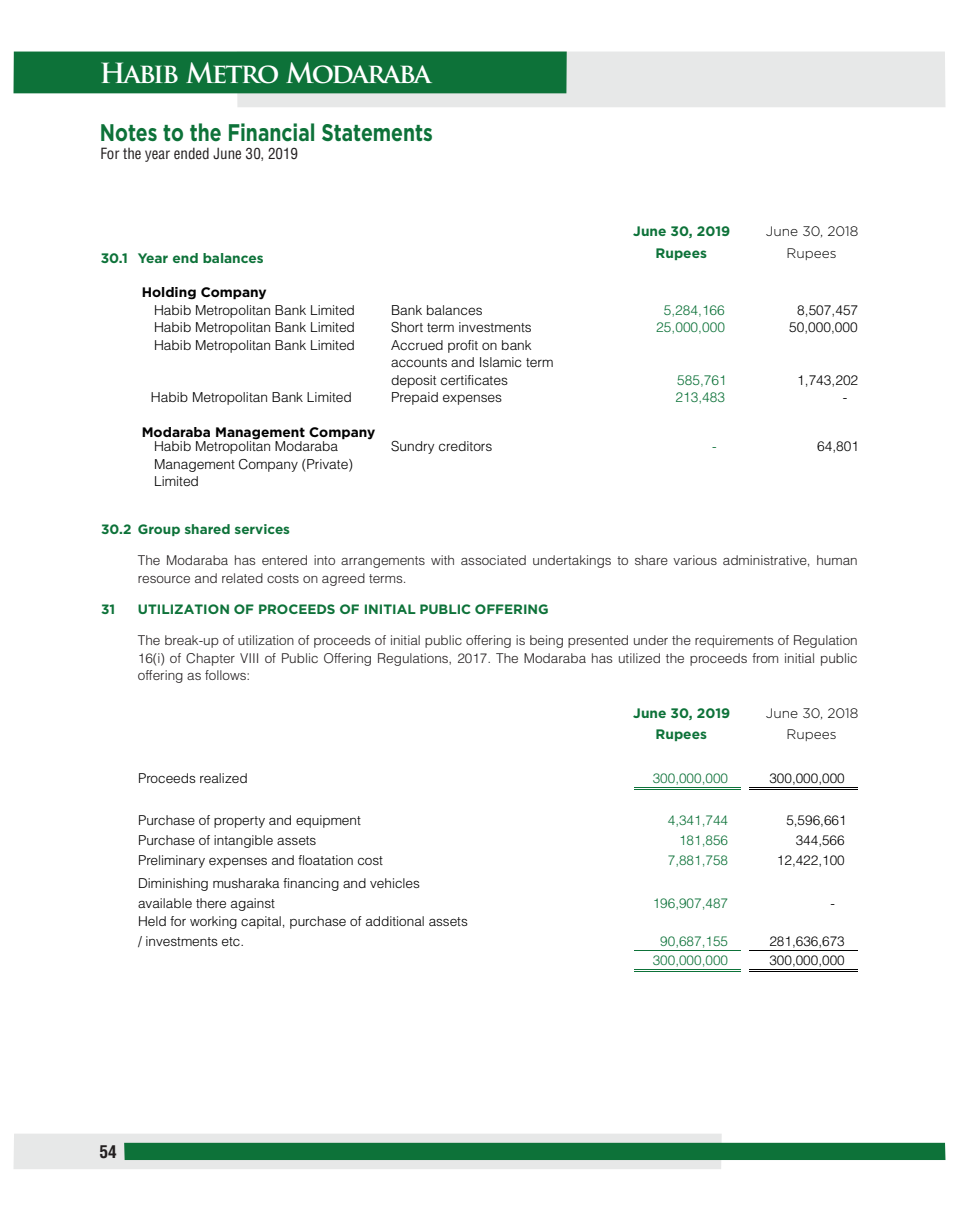
<style>
.page{position:relative;width:959px;height:1229px;background:#fff}
.page>*{position:absolute;margin:0;border:0;box-sizing:border-box;transform-origin:0 0}
.t1{font:700 27px "Trajan Pro";letter-spacing:-.07em;color:#fff}
.t2{font:700 24px "Gotham";color:#0d7239;scale:.81 1}
.t3{font:17.25px "Switzerland Condensed";color:#231f20}
.t4{font:15px "Switzerland Condensed";color:#231f20}
.t5{font:13.65px/17.4px "Switzerland Light";color:#000}
.t6{font:700 13.65px "Gotham";color:#0d7239}
.t7{font:700 13.65px "Gotham";color:#000}
.t8{font:300 13.65px "Gotham";color:#000}
.t9{font:13.65px "Switzerland Light";color:#0d7239}
.t10{font:13.5px/17.7px "Switzerland Light";color:#231f20}
.t11{font:13.5px/20.2px "Switzerland Light";color:#000}
.t12{font:700 13.5px "Gotham";color:#0d7239}
.t13{font:13.5px "Switzerland Light";color:#0d7239}
</style>
<div class="page">
<svg style="left:14px;top:1134px;width:931px;height:35px;background:#8bb79e"></svg>
<div style="left:237px;top:52px;width:708px;height:55px;background:#e7e8e8"></div>
<div style="left:14px;top:52px;width:552px;height:41px;background:#0d7239"></div>
<hr style="left:634px;top:787px;width:107px;height:1px;background:#0d7239">
<hr style="left:634px;top:949px;width:107px;height:1px;background:#0d7239">
<hr style="left:634px;top:968px;width:107px;height:1px;background:#0d7239">
<hr style="left:634px;top:970px;width:107px;height:1px;background:#0d7239">
<hr style="left:749px;top:787px;width:108px;height:1px;background:#000">
<hr style="left:749px;top:789px;width:108px;height:1px;background:#000">
<hr style="left:749px;top:949px;width:108px;height:1px;background:#000">
<hr style="left:749px;top:968px;width:108px;height:1px;background:#000">
<hr style="left:749px;top:970px;width:108px;height:1px;background:#000">
<hr style="left:634px;top:789px;width:107px;height:1px;background:#0d7239">
<h1 class="t1" style="left:99px;top:62px;width:333px">Habib Metro Modaraba</h1>
<h2 class="t2" style="left:100px;top:123px;width:412px">Notes to the Financial Statements</h2>
<p class="t4" style="left:100px;top:144px;width:199px">For the year ended June 30, 2019</p>
<p class="t6" style="left:101px;top:253px;width:164px">30.1 Year end balances</p>
<p class="t7" style="left:142px;top:286px;width:127px">Holding Company</p>
<p class="t5" style="left:154px;top:303px;width:202px">Habib Metropolitan Bank Limited<br>Habib Metropolitan Bank Limited</p>
<p class="t5" style="left:154px;top:338px;width:202px">Habib Metropolitan Bank Limited</p>
<p class="t5" style="left:151px;top:390px;width:202px">Habib Metropolitan Bank Limited</p>
<p class="t7" style="left:142px;top:426px;width:235px">Modaraba Management Company</p>
<p class="t5" style="left:154px;top:439px;width:200px">Habib Metropolitan Modaraba<br>Management Company (Private)<br>Limited</p>
<p class="t5" style="left:391px;top:303px;width:93px">Bank balances</p>
<p class="t5" style="left:391px;top:320px;width:164px">Short term investments<br>Accrued profit on bank accounts and Islamic term deposit certificates<br>Prepaid expenses</p>
<p class="t5" style="left:391px;top:439px;width:103px">Sundry creditors</p>
<p class="t6" style="left:633px;top:226px;width:98px">June 30, 2019</p>
<p class="t8" style="left:765px;top:224px;width:94px">June 30, 2018</p>
<p class="t6" style="left:655px;top:248px;width:53px">Rupees</p>
<p class="t8" style="left:786px;top:245px;width:52px">Rupees</p>
<p class="t9" style="left:664px;top:301px;width:63px">5,284,166</p>
<p class="t5" style="left:797px;top:303px;width:63px">8,507,457</p>
<p class="t9" style="left:656px;top:319px;width:70px">25,000,000</p>
<p class="t5" style="left:789px;top:320px;width:70px">50,000,000</p>
<p class="t9" style="left:677px;top:371px;width:51px">585,761</p>
<p class="t5" style="left:797px;top:373px;width:63px">1,743,202</p>
<p class="t9" style="left:675px;top:389px;width:51px">213,483</p>
<p class="t5" style="left:842px;top:390px;width:6px">-</p>
<p class="t9" style="left:712px;top:438px;width:6px">-</p>
<p class="t5" style="left:817px;top:439px;width:43px">64,801</p>
<p class="t12" style="left:101px;top:523px;width:190px">30.2 Group shared services</p>
<p class="t10" style="left:138px;top:553px;width:721px">The Modaraba has entered into arrangements with associated undertakings to share various administrative, human resource and related costs on agreed terms.</p>
<p class="t12" style="left:101px;top:603px;width:16px">31</p>
<p class="t12" style="left:138px;top:603px;width:412px">UTILIZATION OF PROCEEDS OF INITIAL PUBLIC OFFERING</p>
<p class="t10" style="left:138px;top:632px;width:721px;text-align:justify">The break-up of utilization of proceeds of initial public offering is being presented under the requirements of Regulation 16(i) of Chapter VIII of Public Offering Regulations, 2017. The Modaraba has utilized the proceeds from initial public offering as follows:</p>
<p class="t6" style="left:633px;top:708px;width:98px">June 30, 2019</p>
<p class="t8" style="left:765px;top:705px;width:94px">June 30, 2018</p>
<p class="t6" style="left:655px;top:729px;width:53px">Rupees</p>
<p class="t8" style="left:786px;top:727px;width:52px">Rupees</p>
<p class="t11" style="left:138px;top:770px;width:111px">Proceeds realized</p>
<p class="t13" style="left:652px;top:770px;width:77px">300,000,000</p>
<p class="t11" style="left:769px;top:770px;width:77px">300,000,000</p>
<p class="t11" style="left:138px;top:811px;width:224px">Purchase of property and equipment</p>
<p class="t13" style="left:667px;top:811px;width:62px">4,341,744</p>
<p class="t11" style="left:786px;top:811px;width:62px">5,596,661</p>
<p class="t11" style="left:138px;top:831px;width:180px">Purchase of intangible assets</p>
<p class="t13" style="left:679px;top:831px;width:51px">181,856</p>
<p class="t11" style="left:795px;top:831px;width:51px">344,566</p>
<p class="t11" style="left:138px;top:851px;width:246px">Preliminary expenses and floatation cost</p>
<p class="t13" style="left:667px;top:851px;width:62px">7,881,758</p>
<p class="t11" style="left:777px;top:851px;width:69px">12,422,100</p>
<p class="t13" style="left:652px;top:895px;width:77px">196,907,487</p>
<p class="t11" style="left:830px;top:895px;width:6px">-</p>
<p class="t13" style="left:660px;top:932px;width:69px">90,687,155</p>
<p class="t11" style="left:769px;top:932px;width:77px">281,636,673</p>
<p class="t13" style="left:652px;top:951px;width:77px">300,000,000</p>
<p class="t11" style="left:769px;top:951px;width:77px">300,000,000</p>
<p class="t11" style="left:138px;top:874px;width:283px">Diminishing musharaka financing and vehicles available there against</p>
<p class="t11" style="left:138px;top:912px;width:331px">Held for working capital, purchase of additional assets / investments etc.</p>
<p class="t3" style="left:99px;top:1141px;width:19px">54</p>
</div>
